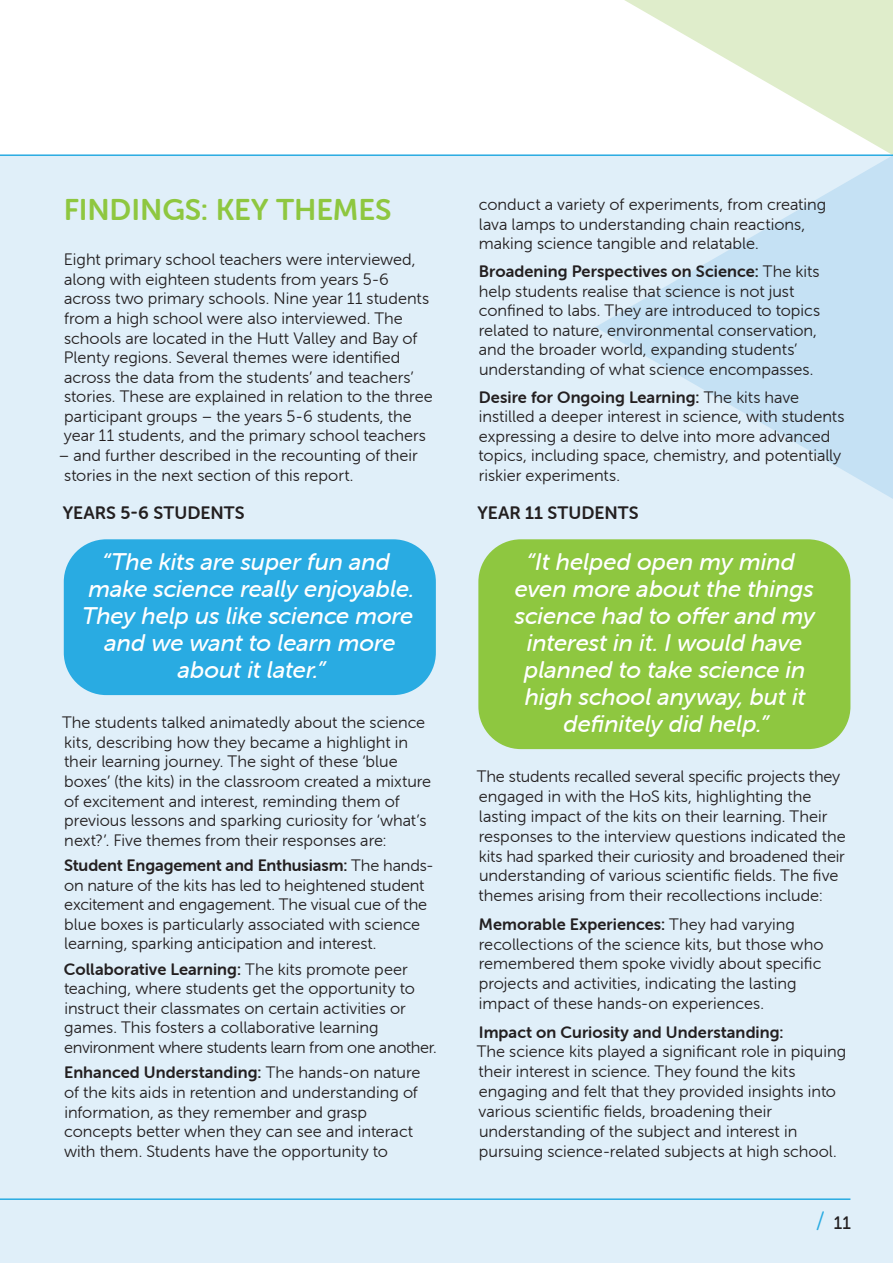
<style>
.page{position:relative;width:893px;height:1263px;background:#fff}
.page>*{position:absolute;margin:0;border:0;box-sizing:border-box;transform-origin:0 0}
.t1{font:30px "Museo Sans Rounded 700";color:#8ec740}
.t2{font:italic 24px/27px "Museo Sans Rounded 500";letter-spacing:-.005em;color:#fff;text-align:center}
.t3{font:18px "Museo Sans Rounded 700";color:#231f20}
.t4{font:18px "Museo Sans Rounded 500";color:#231f20}
.t5{font:16.5px/19.5px "Museo Sans Rounded 300";color:#231f20}
.t6{font:16.5px "Museo Sans Rounded 700";letter-spacing:.005em;color:#231f20}
.s1{font-family:"Museo Sans Rounded 300"}
.s2{font-family:"Museo Sans Rounded 300";font-size:24px;color:#29abe2}
</style>
<div class="page">
<div style="left:0;top:155px;width:893px;height:1108px;background:#e0eff9"></div>
<hr style="left:0;top:1198px;width:850px;height:2px;background:#29abe2">
<svg style="left:596px;top:156px;width:297px;height:343px;fill:#c9e3f4"></svg>
<svg style="left:624px;top:0;width:269px;height:154px"></svg>
<div style="left:64px;top:539px;width:372px;height:156px;background:#29abe2;border-radius:43px"></div>
<div style="left:478px;top:539px;width:372px;height:210px;background:#8ec740;border-radius:43px"></div>
<hr style="left:0;top:154px;width:893px;height:2px;background:#29abe2">
<p class="t5" style="left:479px;top:195px;width:349px">conduct a variety of experiments, from creating lava lamps to understanding chain reactions, making science tangible and relatable.</p>
<p class="t6" style="left:479px;top:262px;width:342px">Broadening Perspectives on Science: <span class="s1">The kits</span></p>
<p class="t5" style="left:479px;top:281px;width:343px">help students realise that science is not just confined to labs. They are introduced to topics related to nature, environmental conservation, and the broader world, expanding students’ understanding of what science encompasses.</p>
<p class="t6" style="left:479px;top:388px;width:322px">Desire for Ongoing Learning: <span class="s1">The kits have</span></p>
<p class="t5" style="left:479px;top:407px;width:367px">instilled a deeper interest in science, with students expressing a desire to delve into more advanced topics, including space, chemistry, and potentially riskier experiments.</p>
<p class="t3" style="left:477px;top:502px;width:163px">YEAR 11 STUDENTS</p>
<h1 class="t1" style="left:64px;top:193px;width:329px">FINDINGS: KEY THEMES</h1>
<p class="t5" style="left:64px;top:250px;width:370px">Eight primary school teachers were interviewed, along with eighteen students from years 5-6 across two primary schools. Nine year 11 students from a high school were also interviewed. The schools are located in the Hutt Valley and Bay of Plenty regions. Several themes were identified across the data from the students’ and teachers’ stories. These are explained in relation to the three participant groups – the years 5-6 students, the year 11 students, and the primary school teachers</p>
<p class="t5" style="left:64px;top:446px;width:355px;text-indent:-5px">– and further described in the recounting of their stories in the next section of this report.</p>
<p class="t3" style="left:63px;top:502px;width:183px">YEARS 5-6 STUDENTS</p>
<h2 class="t2" style="left:82px;top:548px;width:334px">“The kits are super fun and make science really enjoyable.<br>They help us like science more and we want to learn more about it later.”</h2>
<h2 class="t2" style="left:515px;top:548px;width:302px">“It helped open my mind even more about the things science had to offer and my interest in it. I would have planned to take science in high school anyway, but it</h2>
<p class="t5" style="left:62px;top:713px;width:365px">The students talked animatedly about the science</p>
<h2 class="t2" style="left:564px;top:710px;width:207px">definitely did help.”</h2>
<p class="t5" style="left:64px;top:732px;width:369px">kits, describing how they became a highlight in their learning journey. The sight of these ‘blue boxes’ (the kits) in the classroom created a mixture of excitement and interest, reminding them of previous lessons and sparking curiosity for ‘what’s next?’. Five themes from their responses are:</p>
<p class="t6" style="left:64px;top:856px;width:371px">Student Engagement and Enthusiasm: <span class="s1">The hands-</span></p>
<p class="t5" style="left:64px;top:875px;width:365px">on nature of the kits has led to heightened student excitement and engagement. The visual cue of the blue boxes is particularly associated with science learning, sparking anticipation and interest.</p>
<p class="t6" style="left:64px;top:960px;width:345px">Collaborative Learning: <span class="s1">The kits promote peer</span></p>
<p class="t5" style="left:64px;top:979px;width:374px">teaching, where students get the opportunity to instruct their classmates on certain activities or games. This fosters a collaborative learning environment where students learn from one another.</p>
<p class="t6" style="left:64px;top:1063px;width:358px">Enhanced Understanding: <span class="s1">The hands-on nature</span></p>
<p class="t5" style="left:64px;top:1082px;width:355px">of the kits aids in retention and understanding of information, as they remember and grasp concepts better when they can see and interact with them. Students have the opportunity to</p>
<p class="t5" style="left:477px;top:767px;width:371px">The students recalled several specific projects they engaged in with the HoS kits, highlighting the lasting impact of the kits on their learning. Their responses to the interview questions indicated the kits had sparked their curiosity and broadened their understanding of various scientific fields. The five themes arising from their recollections include:</p>
<p class="t6" style="left:479px;top:915px;width:318px">Memorable Experiences: <span class="s1">They had varying</span></p>
<p class="t5" style="left:479px;top:934px;width:346px">recollections of the science kits, but those who remembered them spoke vividly about specific projects and activities, indicating the lasting impact of these hands-on experiences.</p>
<p class="t6" style="left:479px;top:1023px;width:306px">Impact on Curiosity and Understanding:</p>
<p class="t5" style="left:477px;top:1042px;width:371px">The science kits played a significant role in piquing their interest in science. They found the kits engaging and felt that they provided insights into various scientific fields, broadening their understanding of the subject and interest in pursuing science-related subjects at high school.</p>
<p class="t4" style="left:816px;top:1213px;width:37px"><span class="s2">/</span> 11</p>
</div>
